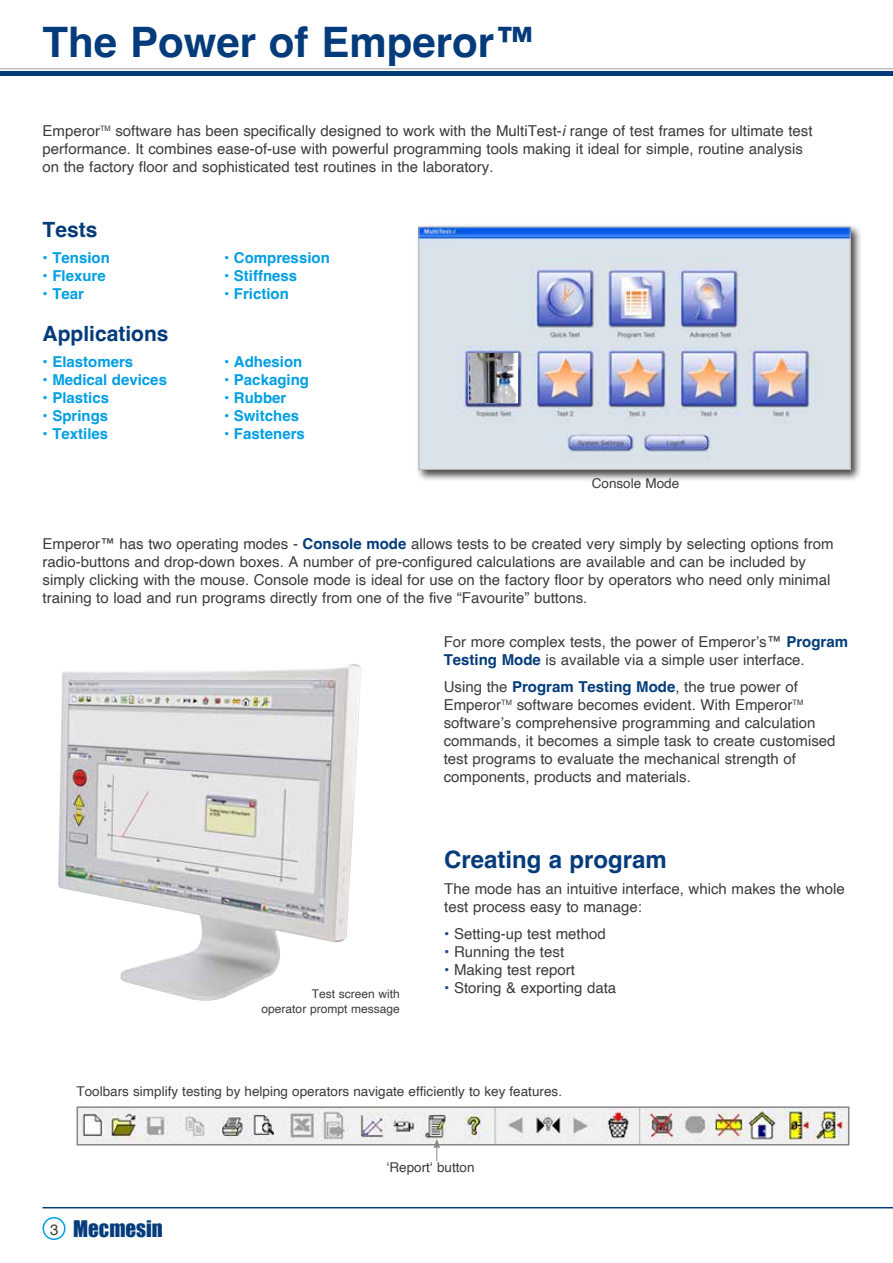
<style>
.page{position:relative;width:893px;height:1263px;background:#fff}
.page>*{position:absolute;margin:0;border:0;box-sizing:border-box;transform-origin:0 0}
.t1{font:700 42px "Helvetica";color:#043c7b}
.t2{font:700 24px "Helvetica";color:#043c7b}
.t3{font:700 21px "Helvetica";color:#043c7b}
.t4{font:21px "Impact";color:#043c7b}
.t5{font:15px/18px "Helvetica";color:#3c3c3b}
.t6{font:700 15px "Helvetica";color:#009fe3}
.t7{font:13.5px "Helvetica";color:#3c3c3b}
.t8{font:12px/15px "Helvetica";color:#3c3c3b;text-align:right}
.s1{font-style:italic}
.s2{font-weight:700;color:#043c7b}
.s3{color:#274886}
.s4{font-family:"Helvetica";font-size:15px;color:#3c3c3b}
</style>
<div class="page">
<div style="left:415px;top:224px;width:448px;height:258px;background:#000;opacity:.75"></div>
<img style="left:421px;top:229px;width:427px;height:239px">
<div style="left:419px;top:227px;width:431px;height:243px;border:1px solid #b3b2b2"></div>
<img style="left:58px;top:664px;width:303px;height:337px">
<hr style="left:0;top:72px;width:893px;height:4px;background:#043c7b">
<hr style="left:0;top:68px;width:893px;height:2px;background:#bbbfc3">
<div style="left:43px;top:1217px;width:22px;height:23px;border:2px solid #009fe3;border-radius:50%"></div>
<hr style="left:43px;top:1207px;width:850px;height:1px;background:#043c7b">
<img style="left:80px;top:1109px;width:766px;height:33px">
<div style="left:77px;top:1106px;width:772px;height:39px;border:2px solid #878787"></div>
<svg style="left:433px;top:1139px;width:7px;height:22px"></svg>
<img style="left:469px;top:354px;width:48px;height:48px">
<h1 class="t1" style="left:43px;top:17px;width:495px">The Power of Emperor™</h1>
<p class="t5" style="left:43px;top:122px;width:771px">Emperor<sup>TM</sup> software has been specifically designed to work with the MultiTest-<span class="s1">i</span> range of test frames for ultimate test performance. It combines ease-of-use with powerful programming tools making it ideal for simple, routine analysis on the factory floor and sophisticated test routines in the laboratory.</p>
<h3 class="t3" style="left:43px;top:217px;width:56px">Tests</h3>
<p class="t6" style="left:43px;top:249px;width:69px">• Tension</p>
<p class="t6" style="left:224px;top:249px;width:107px">• Compression</p>
<p class="t6" style="left:43px;top:267px;width:65px">• Flexure</p>
<p class="t6" style="left:224px;top:267px;width:75px">• Stiffness</p>
<p class="t6" style="left:43px;top:285px;width:43px">• Tear</p>
<p class="t6" style="left:224px;top:285px;width:66px">• Friction</p>
<h3 class="t3" style="left:43px;top:321px;width:128px">Applications</h3>
<p class="t6" style="left:43px;top:353px;width:92px">• Elastomers</p>
<p class="t6" style="left:224px;top:353px;width:80px">• Adhesion</p>
<p class="t6" style="left:43px;top:371px;width:126px">• Medical devices</p>
<p class="t6" style="left:224px;top:371px;width:86px">• Packaging</p>
<p class="t6" style="left:43px;top:389px;width:68px">• Plastics</p>
<p class="t6" style="left:224px;top:389px;width:64px">• Rubber</p>
<p class="t6" style="left:43px;top:407px;width:67px">• Springs</p>
<p class="t6" style="left:224px;top:407px;width:76px">• Switches</p>
<p class="t6" style="left:43px;top:425px;width:67px">• Textiles</p>
<p class="t6" style="left:224px;top:425px;width:82px">• Fasteners</p>
<p class="t7" style="left:592px;top:473px;width:89px">Console Mode</p>
<p class="t5" style="left:43px;top:535px;width:793px">Emperor™ has two operating modes - <span class="s2">Console mode</span> allows tests to be created very simply by selecting options from radio-buttons and drop-down boxes. A number of pre-configured calculations are available and can be included by simply clicking with the mouse. Console mode is ideal for use on the factory floor by operators who need only minimal training to load and run programs directly from one of the five “Favourite” buttons.</p>
<p class="t5" style="left:444px;top:634px;width:406px">For more complex tests, the power of Emperor’s™ <span class="s2">Program<br>Testing Mode</span> is available via a simple user interface.</p>
<p class="t5" style="left:444px;top:678px;width:393px">Using the <span class="s2">Program Testing Mode</span>, the true power of Emperor<sup>TM</sup> software becomes evident. With Emperor<sup>TM </sup>software’s comprehensive programming and calculation commands, it becomes a simple task to create customised test programs to evaluate the mechanical strength of components, products and materials.</p>
<p class="t8" style="left:262px;top:987px;width:140px">Test screen with<br>operator prompt message</p>
<h2 class="t2" style="left:444px;top:845px;width:224px">Creating a program</h2>
<p class="t5" style="left:444px;top:880px;width:402px">The mode has an intuitive interface, which makes the whole test process easy to manage:</p>
<p class="t5" style="left:444px;top:925px;width:163px"><span class="s3">•</span> Setting-up test method</p>
<p class="t5" style="left:444px;top:943px;width:121px"><span class="s3">•</span> Running the test</p>
<p class="t5" style="left:444px;top:961px;width:132px"><span class="s3">•</span> Making test report</p>
<p class="t5" style="left:444px;top:979px;width:174px"><span class="s3">•</span> Storing &amp; exporting data</p>
<p class="t7" style="left:77px;top:1081px;width:487px">Toolbars simplify testing by helping operators navigate efficiently to key features.</p>
<h3 class="t4" style="left:50px;top:1212px;width:114px"><span class="s4">3</span> Mecmesin</h3>
<p class="t7" style="left:386px;top:1157px;width:90px">‘Report‘ button</p>
</div>
